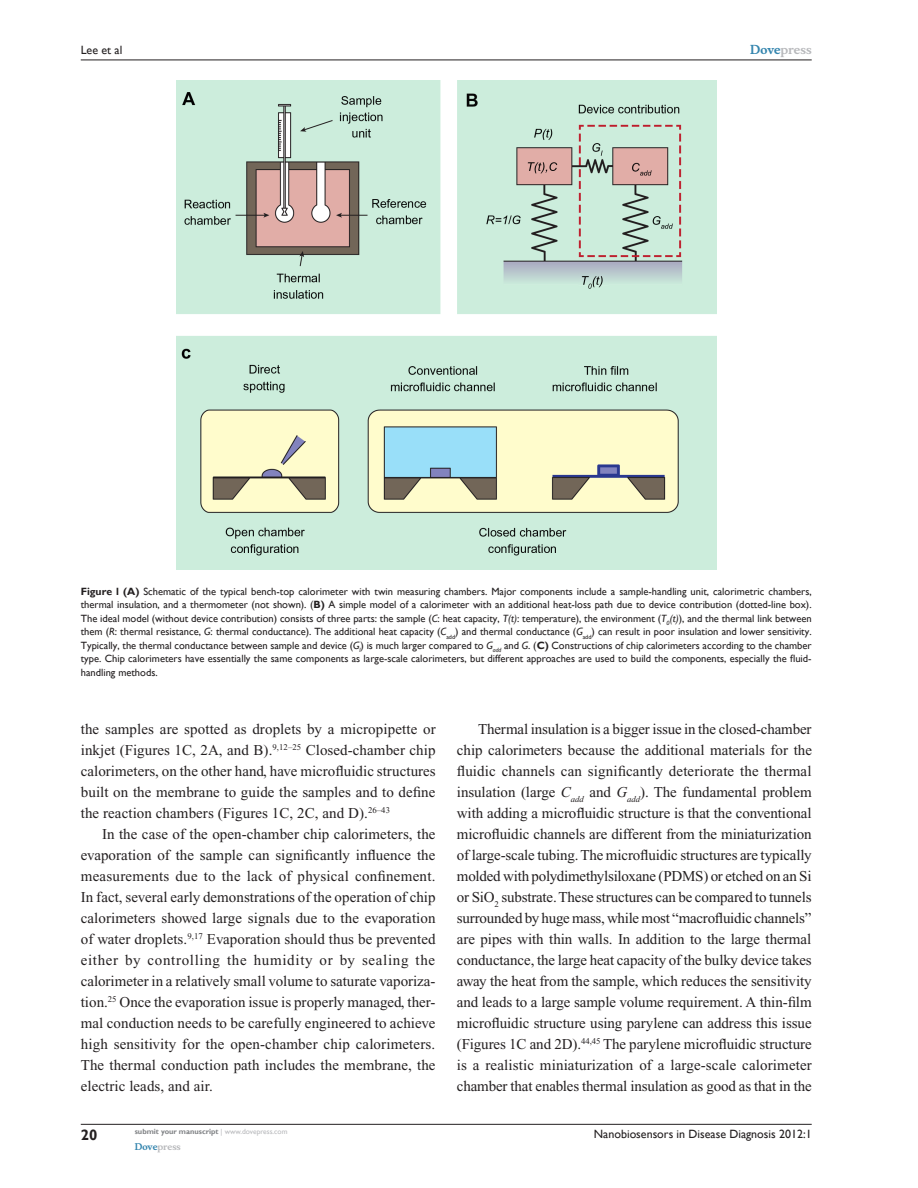
<style>
.page{position:relative;width:918px;height:1188px;background:#fff}
.page>*{position:absolute;margin:0;border:0;box-sizing:border-box;transform-origin:0 0}
.t1{font:15px/21px "Times New Roman";letter-spacing:.005em;color:#231f20;text-align:justify}
.t2{font:700 15px "Gill Sans";color:#231f20}
.t3{font:12px "Gill Sans";color:#231f20}
.t4{font:700 12px "Musee";color:#b8b9bc}
.t5{font:10.5px/13.5px "Gill Sans";color:#231f20;text-align:justify}
.t6{font:700 9px "Musee";color:#b8b9bc}
.t7{font:700 7.5px "Gill Sans";color:#808285}
.s1{color:#3485ae}
.s2{font-weight:700}
.s3{font-style:italic}
.s4{font-weight:400;color:#b8b9bc}
</style>
<div class="page">
<img style="left:176px;top:81px;width:540px;height:489px">
<hr style="left:81px;top:1124px;width:731px;height:1px;background:#231f20">
<hr style="left:81px;top:60px;width:731px;height:1px;background:#231f20">
<p class="t3" style="left:81px;top:43px;width:43px">Lee et al</p>
<p class="t4" style="left:750px;top:43px;width:63px"><span class="s1">Dove</span>press</p>
<p class="t5" style="left:81px;top:585px;width:732px"><span class="s2">Figure l (A)</span> Schematic of the typical bench-top calorimeter with twin measuring chambers. Major components include a sample-handling unit, calorimetric chambers, thermal insulation, and a thermometer (not shown). (<span class="s2">B)</span> A simple model of a calorimeter with an additional heat-loss path due to device contribution (dotted-line box).<br>The ideal model (without device contribution) consists of three parts: the sample (<span class="s3">C</span>: heat capacity, <span class="s3">T(t)</span>: temperature), the environment (<span class="s3">T</span><sub>0</sub><span class="s3">(t)</span>), and the thermal link between them (<span class="s3">R</span>: thermal resistance, <span class="s3">G</span>: thermal conductance). The additional heat capacity (<span class="s3">C</span><sub>add</sub>) and thermal conductance (<span class="s3">G</span><sub>add</sub>) can result in poor insulation and lower sensitivity.<br>Typically, the thermal conductance between sample and device (<span class="s3">G</span><sub>l</sub>) is much larger compared to <span class="s3">G</span><sub>add</sub> and <span class="s3">G</span>. (<span class="s2">C)</span> Constructions of chip calorimeters according to the chamber type. Chip calorimeters have essentially the same components as large-scale calorimeters, but different approaches are used to build the components, especially the fluid&shy;handling methods.</p>
<p class="t1" style="left:81px;top:718px;width:356px">the samples are spotted as droplets by a micropipette or inkjet (Figures 1C, 2A, and B).<sup>9,12–25</sup> Closed-chamber chip calorimeters, on the other hand, have microfluidic structures built on the membrane to guide the samples and to define the reaction chambers (Figures 1C, 2C, and D).<sup>26–43</sup></p>
<p class="t1" style="left:81px;top:823px;width:356px;text-indent:21px">In the case of the open-chamber chip calorimeters, the evaporation of the sample can significantly influence the measurements due to the lack of physical confinement.<br>In fact, several early demonstrations of the operation of chip calorimeters showed large signals due to the evaporation of water droplets.<sup>9,17</sup> Evaporation should thus be prevented either by controlling the humidity or by sealing the calorimeter in a relatively small volume to saturate vaporiza&shy;tion.<sup>25</sup> Once the evaporation issue is properly managed, ther&shy;mal conduction needs to be carefully engineered to achieve high sensitivity for the open-chamber chip calorimeters.<br>The thermal conduction path includes the membrane, the electric leads, and air.</p>
<p class="t1" style="left:457px;top:718px;width:357px;text-indent:21px">Thermal insulation is a bigger issue in the closed-chamber chip calorimeters because the additional materials for the fluidic channels can significantly deteriorate the thermal insulation (large <span class="s3">C</span><sub>add</sub> and <span class="s3">G</span><sub>add</sub>). The fundamental problem with adding a microfluidic structure is that the conventional microfluidic channels are different from the miniaturization of large-scale tubing. The microfluidic structures are typically molded with polydimethylsiloxane (PDMS) or etched on an Si or SiO<sub>2</sub> substrate. These structures can be compared to tunnels surrounded by huge mass, while most “macrofluidic channels” are pipes with thin walls. In addition to the large thermal conductance, the large heat capacity of the bulky device takes away the heat from the sample, which reduces the sensitivity and leads to a large sample volume requirement. A thin-film microfluidic structure using parylene can address this issue (Figures 1C and 2D).<sup>44,45</sup> The parylene microfluidic structure is a realistic miniaturization of a large-scale calorimeter chamber that enables thermal insulation as good as that in the</p>
<p class="t2" style="left:81px;top:1126px;width:18px">20</p>
<p class="t7" style="left:135px;top:1127px;width:154px">submit your manuscript <span class="s4">| www.dovepress.com</span></p>
<p class="t6" style="left:135px;top:1141px;width:48px"><span class="s1">Dove</span>press</p>
<p class="t3" style="left:594px;top:1127px;width:219px">Nanobiosensors in Disease Diagnosis 2012:1</p>
</div>
